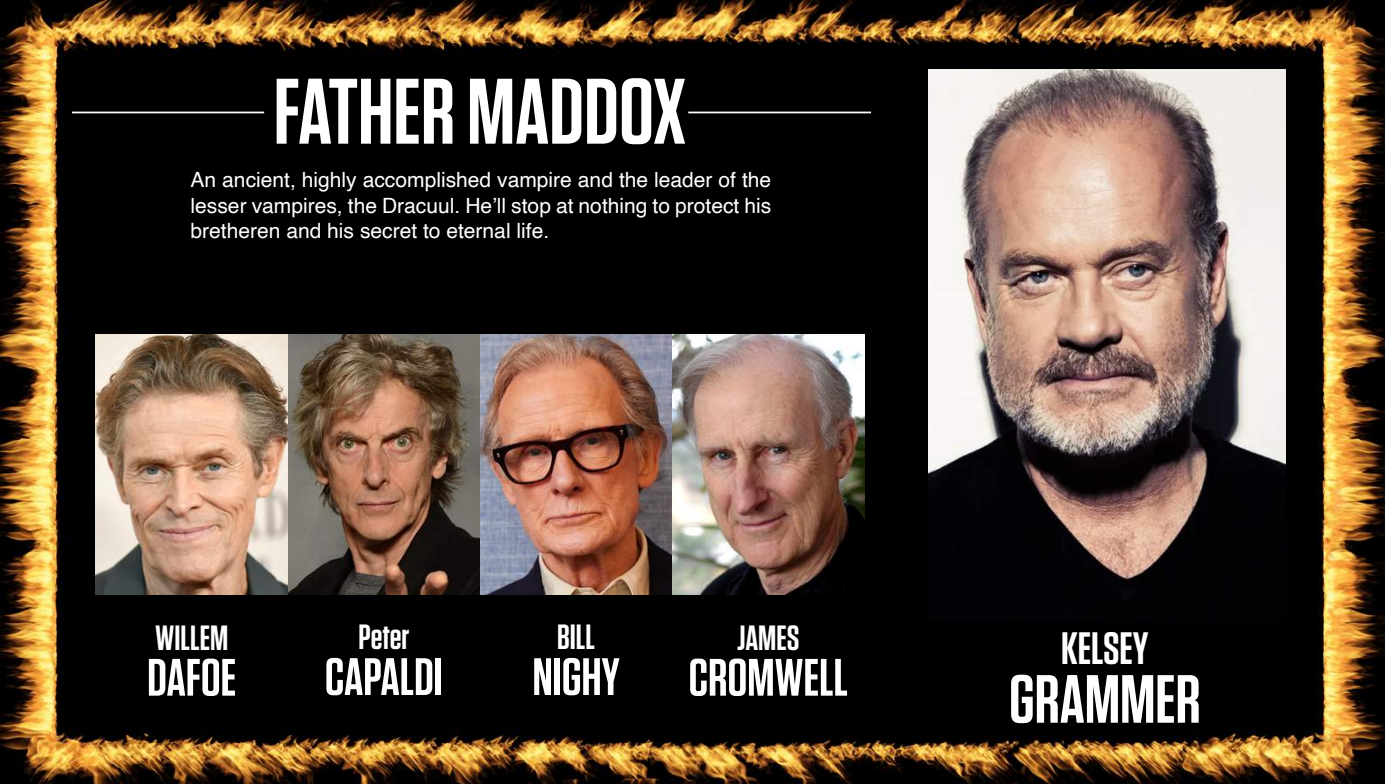
<style>
.page{position:relative;width:1385px;height:784px;background:#fff}
.page>*{position:absolute;margin:0;border:0;box-sizing:border-box;transform-origin:0 0}
.t1{font:600 92.75px "Tungsten";color:#fff}
.t2{font:600 68.08px "Tungsten";color:#fff}
.t3{font:600 52.5px "Tungsten";color:#fff}
.t4{font:600 45.32px "Tungsten";color:#fff}
.t5{font:600 35px "Tungsten";color:#fff}
.t6{font:21px/25.2px "Helvetica";color:#fff;text-align:justify}
</style>
<div class="page">
<img style="left:0;top:0;width:1384px;height:784px">
<hr style="left:72px;top:112px;width:192px;height:1px;background:#fff">
<hr style="left:688px;top:112px;width:182px;height:1px;background:#fff">
<img style="left:96px;top:335px;width:768px;height:260px">
<img style="left:928px;top:69px;width:357px;height:552px">
<h1 class="t1" style="left:273px;top:63px;width:414px">FATHER MADDOX</h1>
<p class="t6" style="left:190px;top:168px;width:582px">An ancient, highly accomplished vampire and the leader of the lesser vampires, the Dracuul. He’ll stop at nothing to protect his bretheren and his secret to eternal life.</p>
<h3 class="t5" style="left:155px;top:619px;width:75px">WILLEM</h3>
<h3 class="t3" style="left:147px;top:650px;width:90px">DAFOE</h3>
<h3 class="t5" style="left:358px;top:619px;width:52px">Peter</h3>
<h3 class="t3" style="left:325px;top:649px;width:120px">CAPALDI</h3>
<h3 class="t5" style="left:557px;top:619px;width:40px">BILL</h3>
<h3 class="t3" style="left:532px;top:649px;width:89px">NIGHY</h3>
<h3 class="t5" style="left:737px;top:619px;width:64px">JAMES</h3>
<h3 class="t3" style="left:688px;top:650px;width:161px">CROMWELL</h3>
<h3 class="t4" style="left:1060px;top:624px;width:89px">KELSEY</h3>
<h2 class="t2" style="left:1008px;top:663px;width:193px">GRAMMER</h2>
</div>
